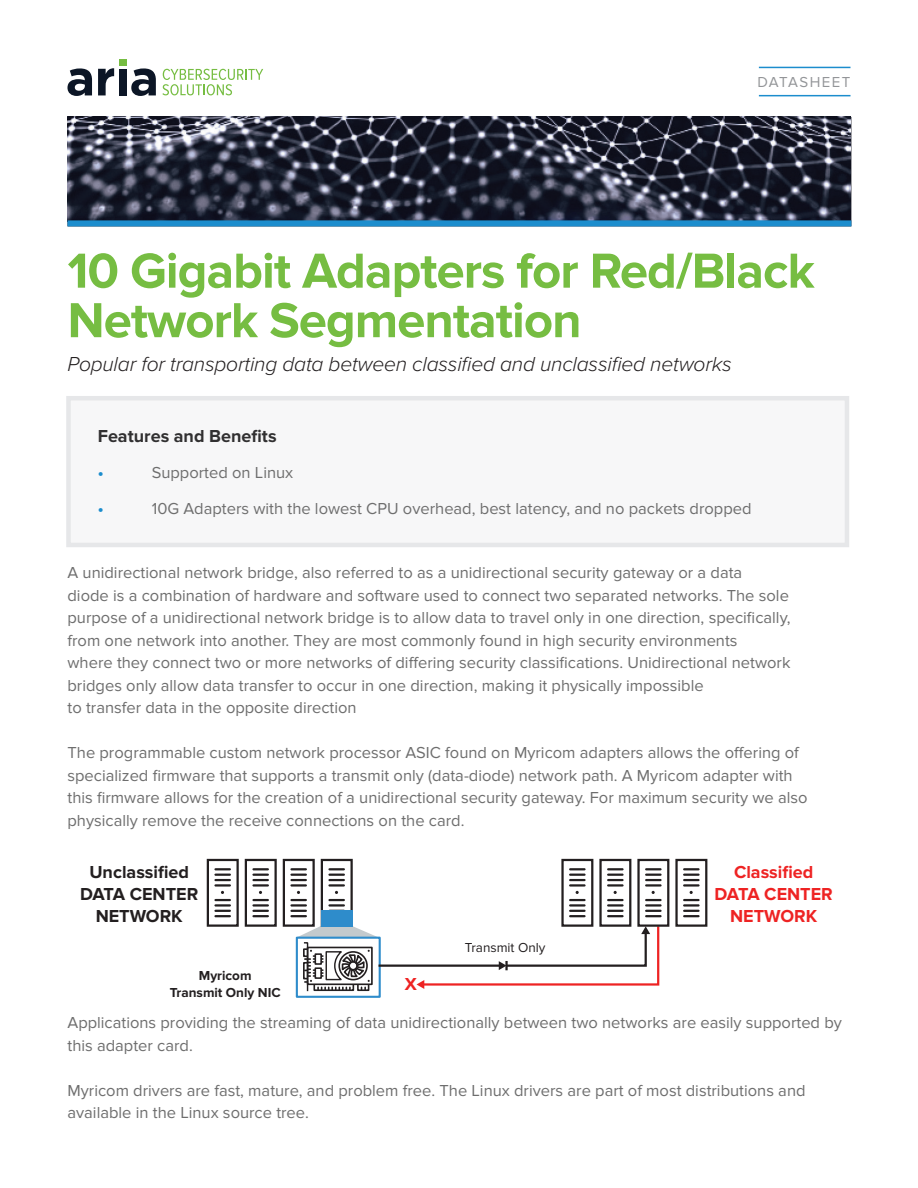
<style>
.page{position:relative;width:918px;height:1188px;background:#fff}
.page>*{position:absolute;margin:0;border:0;box-sizing:border-box;transform-origin:0 0}
.t1{font:700 51px/49.5px "Proxima Nova";letter-spacing:-.02em;color:#76bd42}
.t2{font:italic 300 21px "Proxima Nova";letter-spacing:-.01em;color:#231f20}
.t3{font:700 18px/21.6px "Proxima Nova";color:#231f20;text-align:center}
.t4{font:700 18px/21.6px "Proxima Nova";color:#ee2323;text-align:center}
.t5{font:700 18px "Proxima Nova";color:#313031}
.t6{font:16.5px/22.5px "Proxima Nova";color:#6e6e6e}
.t7{font:700 16.5px "Proxima Nova";color:#1c8dcd}
.t8{font:15px "Proxima Nova";letter-spacing:.095em;color:#939598}
.t9{font:700 13.5px/16.2px "Proxima Nova";color:#231f20;text-align:center}
.t10{font:13.5px "Proxima Nova";color:#231f20}
</style>
<div class="page">
<hr style="left:759px;top:95px;width:91px;height:1px;background:#1c8dcd">
<hr style="left:759px;top:67px;width:92px;height:1px;background:#1c8dcd">
<div style="left:68px;top:398px;width:779px;height:147px;background:#f7f7f8"></div>
<div style="left:66px;top:396px;width:783px;height:151px;border:4px solid #e6e7e9"></div>
<svg style="left:68px;top:68px;width:24px;height:28px"></svg>
<svg style="left:98px;top:68px;width:16px;height:27px"></svg>
<div style="left:119px;top:59px;width:7px;height:7px;background:#76bd42"></div>
<div style="left:119px;top:69px;width:7px;height:26px;background:#0c1626"></div>
<svg style="left:131px;top:68px;width:25px;height:28px"></svg>
<svg style="left:162px;top:69px;width:101px;height:26px"></svg>
<div style="left:296px;top:937px;width:85px;height:61px;border:2px solid #2e8ccb"></div>
<div style="left:321px;top:859px;width:32px;height:68px;border:2px solid #231f20"></div>
<svg style="left:330px;top:868px;width:14px;height:13px"></svg>
<hr style="left:330px;top:884px;width:14px;height:3px;background:#231f20">
<hr style="left:330px;top:904px;width:14px;height:3px;background:#231f20">
<svg style="left:330px;top:891px;width:14px;height:10px"></svg>
<div style="left:283px;top:859px;width:32px;height:68px;border:2px solid #231f20"></div>
<svg style="left:292px;top:868px;width:14px;height:13px"></svg>
<hr style="left:292px;top:884px;width:14px;height:3px;background:#231f20">
<hr style="left:292px;top:904px;width:14px;height:3px;background:#231f20">
<svg style="left:292px;top:910px;width:14px;height:7px"></svg>
<svg style="left:292px;top:891px;width:14px;height:10px"></svg>
<div style="left:245px;top:859px;width:32px;height:68px;border:2px solid #231f20"></div>
<svg style="left:254px;top:868px;width:14px;height:13px"></svg>
<hr style="left:254px;top:884px;width:14px;height:3px;background:#231f20">
<hr style="left:254px;top:904px;width:14px;height:3px;background:#231f20">
<svg style="left:254px;top:910px;width:14px;height:7px"></svg>
<svg style="left:254px;top:891px;width:14px;height:10px"></svg>
<div style="left:207px;top:859px;width:32px;height:68px;border:2px solid #231f20"></div>
<svg style="left:216px;top:868px;width:14px;height:13px"></svg>
<hr style="left:216px;top:884px;width:14px;height:3px;background:#231f20">
<hr style="left:216px;top:904px;width:14px;height:3px;background:#231f20">
<svg style="left:216px;top:910px;width:14px;height:7px"></svg>
<svg style="left:216px;top:891px;width:14px;height:10px"></svg>
<div style="left:675px;top:859px;width:32px;height:68px;border:2px solid #231f20"></div>
<svg style="left:684px;top:868px;width:15px;height:13px"></svg>
<hr style="left:684px;top:884px;width:15px;height:3px;background:#231f20">
<hr style="left:684px;top:904px;width:15px;height:3px;background:#231f20">
<svg style="left:684px;top:910px;width:15px;height:7px"></svg>
<svg style="left:684px;top:891px;width:15px;height:10px"></svg>
<div style="left:637px;top:859px;width:32px;height:68px;border:2px solid #231f20"></div>
<svg style="left:646px;top:868px;width:15px;height:13px"></svg>
<hr style="left:646px;top:884px;width:15px;height:3px;background:#231f20">
<hr style="left:646px;top:904px;width:15px;height:3px;background:#231f20">
<svg style="left:646px;top:910px;width:15px;height:7px"></svg>
<svg style="left:646px;top:891px;width:15px;height:10px"></svg>
<div style="left:599px;top:859px;width:32px;height:68px;border:2px solid #231f20"></div>
<svg style="left:608px;top:868px;width:15px;height:13px"></svg>
<hr style="left:608px;top:884px;width:15px;height:3px;background:#231f20">
<hr style="left:608px;top:904px;width:15px;height:3px;background:#231f20">
<svg style="left:608px;top:910px;width:15px;height:7px"></svg>
<svg style="left:608px;top:891px;width:15px;height:10px"></svg>
<div style="left:561px;top:859px;width:32px;height:68px;border:2px solid #231f20"></div>
<svg style="left:570px;top:868px;width:15px;height:13px"></svg>
<hr style="left:570px;top:884px;width:15px;height:3px;background:#231f20">
<hr style="left:570px;top:904px;width:15px;height:3px;background:#231f20">
<svg style="left:570px;top:910px;width:15px;height:7px"></svg>
<svg style="left:570px;top:891px;width:15px;height:10px"></svg>
<svg style="left:296px;top:926px;width:84px;height:67px"></svg>
<div style="left:321px;top:910px;width:32px;height:17px;background:#2e8ccb"></div>
<hr style="left:379px;top:965px;width:121px;height:2px;background:#231f20">
<svg style="left:417px;top:924px;width:243px;height:65px"></svg>
<img style="left:68px;top:117px;width:782px;height:103px">
<div style="left:68px;top:220px;width:783px;height:6px;background:#1c8dcd"></div>
<p class="t8" style="left:757px;top:73px;width:95px">DATASHEET</p>
<h1 class="t1" style="left:68px;top:247px;width:749px">10 Gigabit Adapters for Red/Black<br>Network Segmentation</h1>
<p class="t2" style="left:68px;top:348px;width:666px">Popular for transporting data between classified and unclassified networks</p>
<p class="t5" style="left:98px;top:425px;width:180px">Features and Benefits</p>
<p class="t7" style="left:98px;top:463px;width:7px">•</p>
<p class="t6" style="left:152px;top:461px;width:143px">Supported on Linux</p>
<p class="t7" style="left:98px;top:499px;width:7px">•</p>
<p class="t6" style="left:152px;top:497px;width:601px">10G Adapters with the lowest CPU overhead, best latency, and no packets dropped</p>
<p class="t6" style="left:68px;top:562px;width:725px">A unidirectional network bridge, also referred to as a unidirectional security gateway or a data<br>diode is a combination of hardware and software used to connect two separated networks. The sole purpose of a unidirectional network bridge is to allow data to travel only in one direction, specifically, from one network into another. They are most commonly found in high security environments<br>where they connect two or more networks of differing security classifications. Unidirectional network bridges only allow data transfer to occur in one direction, making it physically impossible<br>to transfer data in the opposite direction</p>
<p class="t6" style="left:68px;top:742px;width:742px">The programmable custom network processor ASIC found on Myricom adapters allows the offering of specialized firmware that supports a transmit only (data-diode) network path. A Myricom adapter with this firmware allows for the creation of a unidirectional security gateway. For maximum security we also physically remove the receive connections on the card.</p>
<p class="t3" style="left:80px;top:862px;width:120px">Unclassified<br>DATA CENTER<br>NETWORK</p>
<p class="t9" style="left:170px;top:968px;width:113px">Myricom<br>Transmit Only NIC</p>
<p class="t4" style="left:405px;top:974px;width:14px">X</p>
<p class="t10" style="left:465px;top:939px;width:82px">Transmit Only</p>
<p class="t4" style="left:715px;top:862px;width:120px">Classified<br>DATA CENTER<br>NETWORK</p>
<p class="t6" style="left:68px;top:1012px;width:776px">Applications providing the streaming of data unidirectionally between two networks are easily supported by this adapter card.</p>
<p class="t6" style="left:68px;top:1079px;width:740px">Myricom drivers are fast, mature, and problem free. The Linux drivers are part of most distributions and available in the Linux source tree.</p>
</div>
